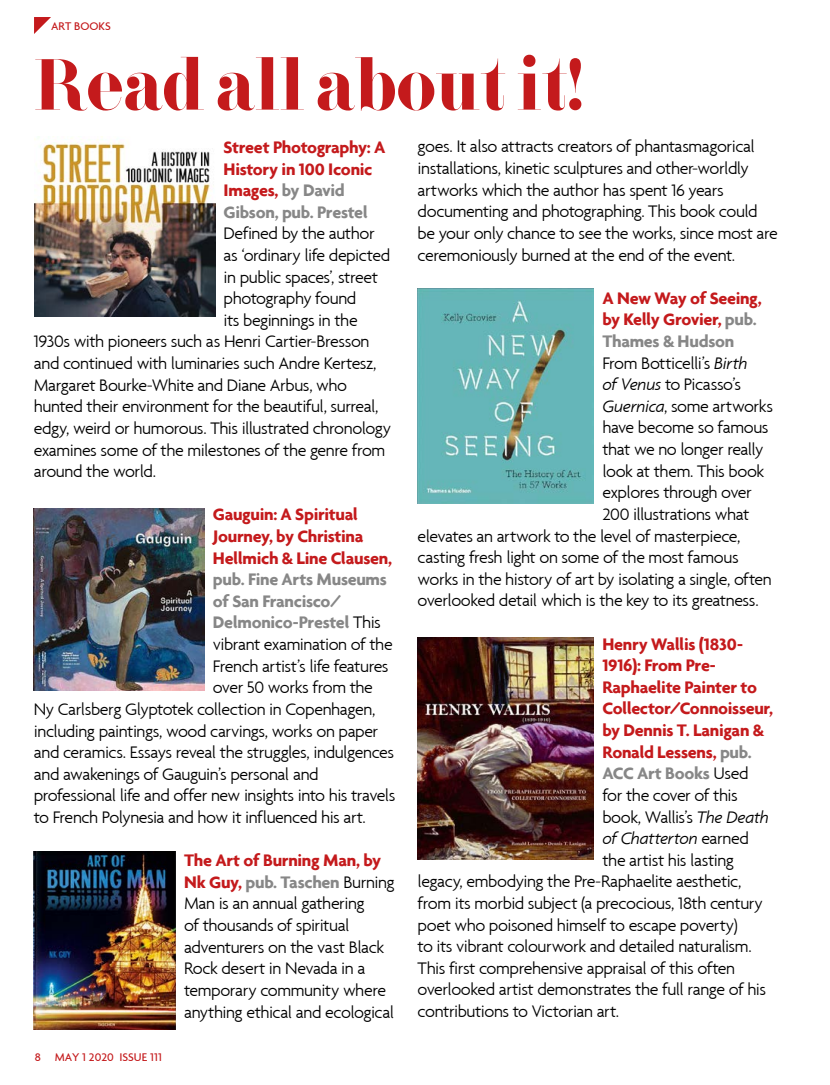
<style>
.page{position:relative;width:830px;height:1085px;background:#fff}
.page>*{position:absolute;margin:0;border:0;box-sizing:border-box;transform-origin:0 0}
.t1{font:800 72px "F Bella";color:#c41a1c}
.t2{font:300 18px/21.6px "Agenda";letter-spacing:-.025em;color:#000}
.t3{font:700 18px/21.6px "Agenda";letter-spacing:-.02em;color:#c41a1c}
.t4{font:700 18px "Agenda";letter-spacing:-.02em;color:#878787}
.t5{font:italic 300 18px "Agenda";letter-spacing:-.02em;color:#000}
.t6{font:500 12px "Agenda";color:#c41a1c}
.s1{color:#878787}
.s2{font-style:italic}
.s3{font-weight:300;color:#000}
.s4{font-style:normal}
.s5{font-weight:700;color:#c41a1c}
.s6{font-weight:700;color:#878787}
</style>
<div class="page">
<svg style="left:34px;top:17px;width:17px;height:17px"></svg>
<img style="left:34px;top:508px;width:170px;height:182px">
<img style="left:34px;top:851px;width:141px;height:178px">
<img style="left:417px;top:288px;width:176px;height:215px">
<img style="left:417px;top:637px;width:176px;height:222px">
<img style="left:34px;top:136px;width:181px;height:180px">
<p class="t6" style="left:51px;top:19px;width:61px">ART BOOKS</p>
<h1 class="t1" style="left:34px;top:43px;width:550px">Read all about it!</h1>
<p class="t2" style="left:417px;top:136px;width:361px">goes. It also attracts creators of phantasmagorical installations, kinetic sculptures and other-worldly artworks which the author has spent 16 years documenting and photographing. This book could be your only chance to see the works, since most are ceremoniously burned at the end of the event.</p>
<p class="t3" style="left:602px;top:287px;width:161px">A New Way of Seeing,</p>
<p class="t3" style="left:602px;top:308px;width:156px">by Kelly Grovier, <span class="s1">pub.</span></p>
<p class="t4" style="left:602px;top:330px;width:133px">Thames &amp; Hudson</p>
<p class="t2" style="left:602px;top:352px;width:146px">From Botticelli’s <span class="s2">Birth</span></p>
<p class="t2" style="left:602px;top:373px;width:140px"><span class="s2">of Venus</span> to Picasso’s</p>
<p class="t2" style="left:602px;top:395px;width:172px"><span class="s2">Guernica</span>, some artworks</p>
<p class="t2" style="left:602px;top:416px;width:168px">have become so famous</p>
<p class="t2" style="left:602px;top:438px;width:163px">that we no longer really</p>
<p class="t2" style="left:602px;top:460px;width:163px">look at them. This book</p>
<p class="t2" style="left:602px;top:481px;width:151px">explores through over</p>
<p class="t2" style="left:602px;top:503px;width:148px">200 illustrations what</p>
<p class="t2" style="left:417px;top:524px;width:324px">elevates an artwork to the level of masterpiece,</p>
<p class="t2" style="left:417px;top:546px;width:322px">casting fresh light on some of the most famous</p>
<p class="t2" style="left:417px;top:568px;width:355px">works in the history of art by isolating a single, often</p>
<p class="t2" style="left:417px;top:589px;width:342px">overlooked detail which is the key to its greatness.</p>
<p class="t3" style="left:602px;top:632px;width:142px">Henry Wallis (1830-</p>
<p class="t3" style="left:602px;top:654px;width:115px">1916): From Pre-</p>
<p class="t3" style="left:602px;top:675px;width:156px">Raphaelite Painter to</p>
<p class="t3" style="left:602px;top:697px;width:172px">Collector/Connoisseur,</p>
<p class="t3" style="left:602px;top:719px;width:163px">by Dennis T. Lanigan &amp;</p>
<p class="t3" style="left:602px;top:740px;width:151px">Ronald Lessens, <span class="s1">pub.</span></p>
<p class="t4" style="left:602px;top:762px;width:148px">ACC Art Books <span class="s3">Used</span></p>
<p class="t2" style="left:602px;top:784px;width:137px">for the cover of this</p>
<p class="t2" style="left:602px;top:805px;width:168px">book, Wallis’s <span class="s2">The Death</span></p>
<p class="t5" style="left:602px;top:827px;width:148px">of Chatterton <span class="s4">earned</span></p>
<p class="t2" style="left:602px;top:848px;width:133px">the artist his lasting</p>
<p class="t2" style="left:417px;top:870px;width:325px">legacy, embodying the Pre-Raphaelite aesthetic,</p>
<p class="t2" style="left:417px;top:892px;width:346px">from its morbid subject (a precocious, 18th century</p>
<p class="t2" style="left:417px;top:913px;width:321px">poet who poisoned himself to escape poverty)</p>
<p class="t2" style="left:417px;top:935px;width:335px">to its vibrant colourwork and detailed naturalism.</p>
<p class="t2" style="left:417px;top:956px;width:319px">This first comprehensive appraisal of this often</p>
<p class="t2" style="left:417px;top:978px;width:350px">overlooked artist demonstrates the full range of his</p>
<p class="t2" style="left:417px;top:1000px;width:203px">contributions to Victorian art.</p>
<p class="t3" style="left:223px;top:136px;width:163px">Street Photography: A<br>History in 100 Iconic<br>Images, <span class="s1">by David<br>Gibson, pub. Prestel</span></p>
<p class="t2" style="left:223px;top:222px;width:153px">Defined by the author</p>
<p class="t2" style="left:223px;top:244px;width:168px">as ‘ordinary life depicted</p>
<p class="t2" style="left:223px;top:266px;width:156px">in public spaces’, street</p>
<p class="t2" style="left:223px;top:287px;width:134px">photography found</p>
<p class="t2" style="left:223px;top:309px;width:136px">its beginnings in the</p>
<p class="t2" style="left:34px;top:330px;width:337px">1930s with pioneers such as Henri Cartier-Bresson</p>
<p class="t2" style="left:34px;top:352px;width:344px">and continued with luminaries such Andre Kertesz,</p>
<p class="t2" style="left:34px;top:374px;width:315px">Margaret Bourke-White and Diane Arbus, who</p>
<p class="t2" style="left:34px;top:395px;width:346px">hunted their environment for the beautiful, surreal,</p>
<p class="t2" style="left:34px;top:417px;width:358px">edgy, weird or humorous. This illustrated chronology</p>
<p class="t2" style="left:34px;top:438px;width:353px">examines some of the milestones of the genre from</p>
<p class="t2" style="left:34px;top:460px;width:124px">around the world.</p>
<p class="t3" style="left:213px;top:503px;width:181px">Gauguin: A Spiritual<br>Journey, by Christina<br>Hellmich &amp; Line Clausen,</p>
<p class="t4" style="left:213px;top:568px;width:175px">pub. Fine Arts Museums</p>
<p class="t4" style="left:213px;top:590px;width:130px">of San Francisco/</p>
<p class="t4" style="left:213px;top:611px;width:169px">Delmonico-Prestel <span class="s3">This</span></p>
<p class="t2" style="left:213px;top:633px;width:181px">vibrant examination of the</p>
<p class="t2" style="left:213px;top:654px;width:177px">French artist’s life features</p>
<p class="t2" style="left:213px;top:676px;width:161px">over 50 works from the</p>
<p class="t2" style="left:34px;top:698px;width:343px">Ny Carlsberg Glyptotek collection in Copenhagen,</p>
<p class="t2" style="left:34px;top:719px;width:346px">including paintings, wood carvings, works on paper</p>
<p class="t2" style="left:34px;top:741px;width:361px">and ceramics. Essays reveal the struggles, indulgences</p>
<p class="t2" style="left:34px;top:762px;width:286px">and awakenings of Gauguin’s personal and</p>
<p class="t2" style="left:34px;top:784px;width:363px">professional life and offer new insights into his travels</p>
<p class="t2" style="left:34px;top:806px;width:333px">to French Polynesia and how it influenced his art.</p>
<p class="t2" style="left:184px;top:849px;width:212px"><span class="s5">The Art of Burning Man, by<br>Nk Guy,</span> <span class="s6">pub. Taschen</span> Burning<br>Man is an annual gathering<br>of thousands of spiritual adventurers on the vast Black<br>Rock desert in Nevada in a temporary community where anything ethical and ecological</p>
<p class="t6" style="left:35px;top:1049px;width:128px">8 MAY 1 2020 ISSUE 111</p>
</div>
